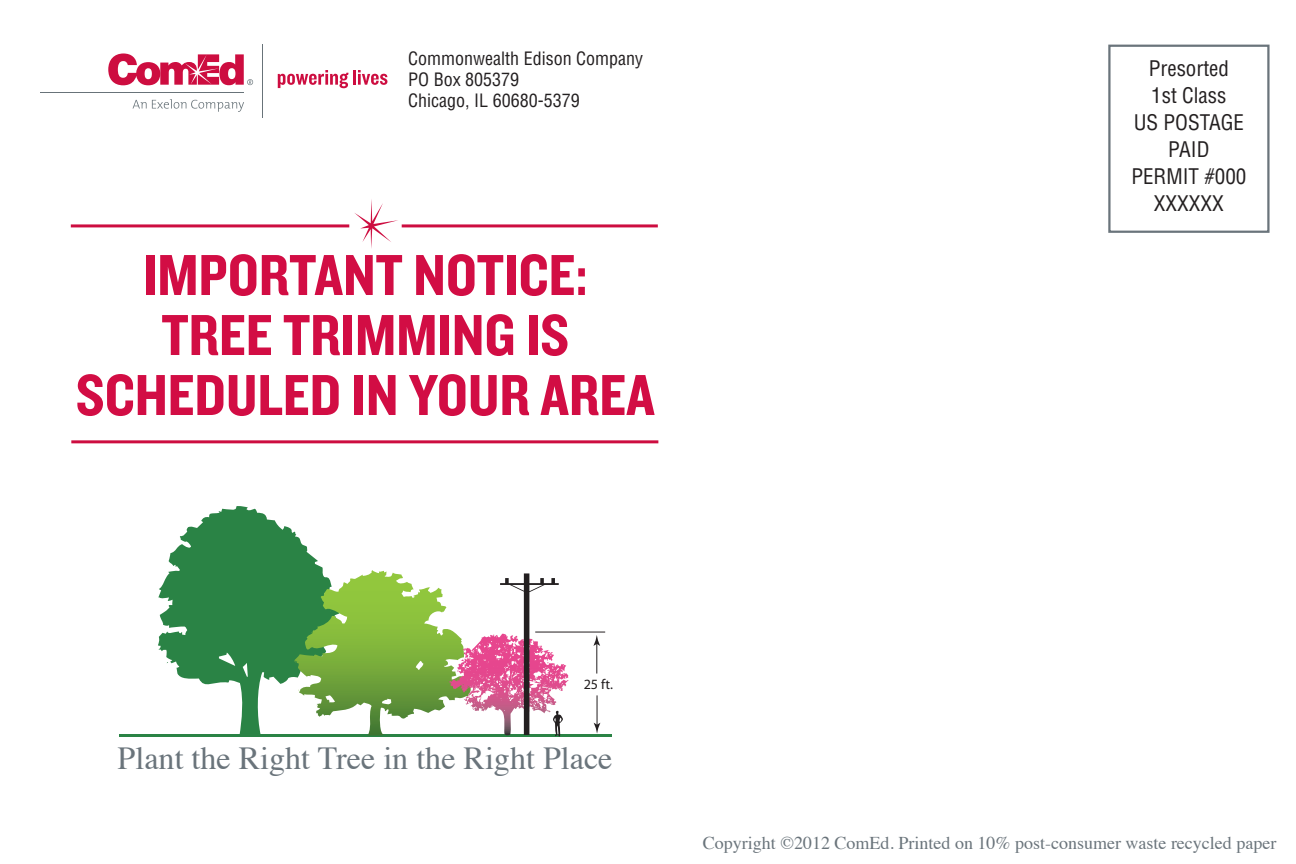
<style>
.page{position:relative;width:1296px;height:864px;background:#fff}
.page>*{position:absolute;margin:0;border:0;box-sizing:border-box;transform-origin:0 0}
.t1{font:60px "Knockout 50 Welterweight";color:#d20d44}
.t2{font:32.1px "Times";color:#6a747b}
.t3{font:condensed 21px "Helvetica";color:#231f20}
.t4{font:18px "Times";color:#6a747b}
.t5{font:condensed 18px "Helvetica";color:#231f20}
.t6{font:14.1px "Myriad";color:#231f20}
</style>
<div class="page">
<svg style="left:133px;top:99px;width:111px;height:13px"></svg>
<hr style="left:40px;top:92px;width:204px;height:1px;background:#687379">
<hr style="left:262px;top:44px;width:1px;height:74px;background:#687379">
<svg style="left:108px;top:53px;width:145px;height:32px"></svg>
<svg style="left:278px;top:70px;width:70px;height:18px"></svg>
<hr style="left:353px;top:70px;width:3px;height:15px;background:#cd0d40">
<svg style="left:358px;top:70px;width:29px;height:15px"></svg>
<div style="left:1108px;top:45px;width:162px;height:188px;background:#fff;border:2px solid #6a747b"></div>
<hr style="left:71px;top:224px;width:278px;height:3px;background:#cd0d40">
<hr style="left:402px;top:224px;width:256px;height:3px;background:#cd0d40">
<svg style="left:354px;top:199px;width:44px;height:49px"></svg>
<hr style="left:71px;top:440px;width:587px;height:3px;background:#cd0d40">
<hr style="left:119px;top:734px;width:493px;height:2px;background:#2a8345">
<svg style="left:158px;top:506px;width:250px;height:230px"></svg>
<hr style="left:535px;top:632px;width:70px;height:1px;background:#231f20">
<hr style="left:596px;top:642px;width:1px;height:32px;background:#231f20">
<svg style="left:593px;top:635px;width:7px;height:11px"></svg>
<hr style="left:597px;top:695px;width:1px;height:31px;background:#231f20">
<svg style="left:594px;top:723px;width:6px;height:11px"></svg>
<svg style="left:449px;top:573px;width:114px;height:163px"></svg>
<p class="t5" style="left:408px;top:47px;width:236px">Commonwealth Edison Company</p>
<p class="t5" style="left:408px;top:68px;width:113px">PO Box 805379</p>
<p class="t5" style="left:408px;top:89px;width:173px">Chicago, IL 60680-5379</p>
<p class="t1" style="left:143px;top:236px;width:446px">IMPORTANT NOTICE:</p>
<p class="t1" style="left:161px;top:296px;width:409px">TREE TRIMMING IS</p>
<p class="t1" style="left:76px;top:356px;width:581px">SCHEDULED IN YOUR AREA</p>
<p class="t3" style="left:1149px;top:55px;width:82px">Presorted</p>
<p class="t3" style="left:1151px;top:82px;width:77px">1st Class</p>
<p class="t3" style="left:1134px;top:109px;width:112px">US POSTAGE</p>
<p class="t3" style="left:1168px;top:136px;width:43px">PAID</p>
<p class="t3" style="left:1131px;top:163px;width:116px">PERMIT #000</p>
<p class="t3" style="left:1154px;top:190px;width:72px">XXXXXX</p>
<p class="t6" style="left:584px;top:677px;width:31px">25 ft.</p>
<p class="t2" style="left:118px;top:728px;width:496px">Plant the Right Tree in the Right Place</p>
<p class="t4" style="left:703px;top:826px;width:575px">Copyright ©2012 ComEd. Printed on 10% post-consumer waste recycled paper</p>
</div>
